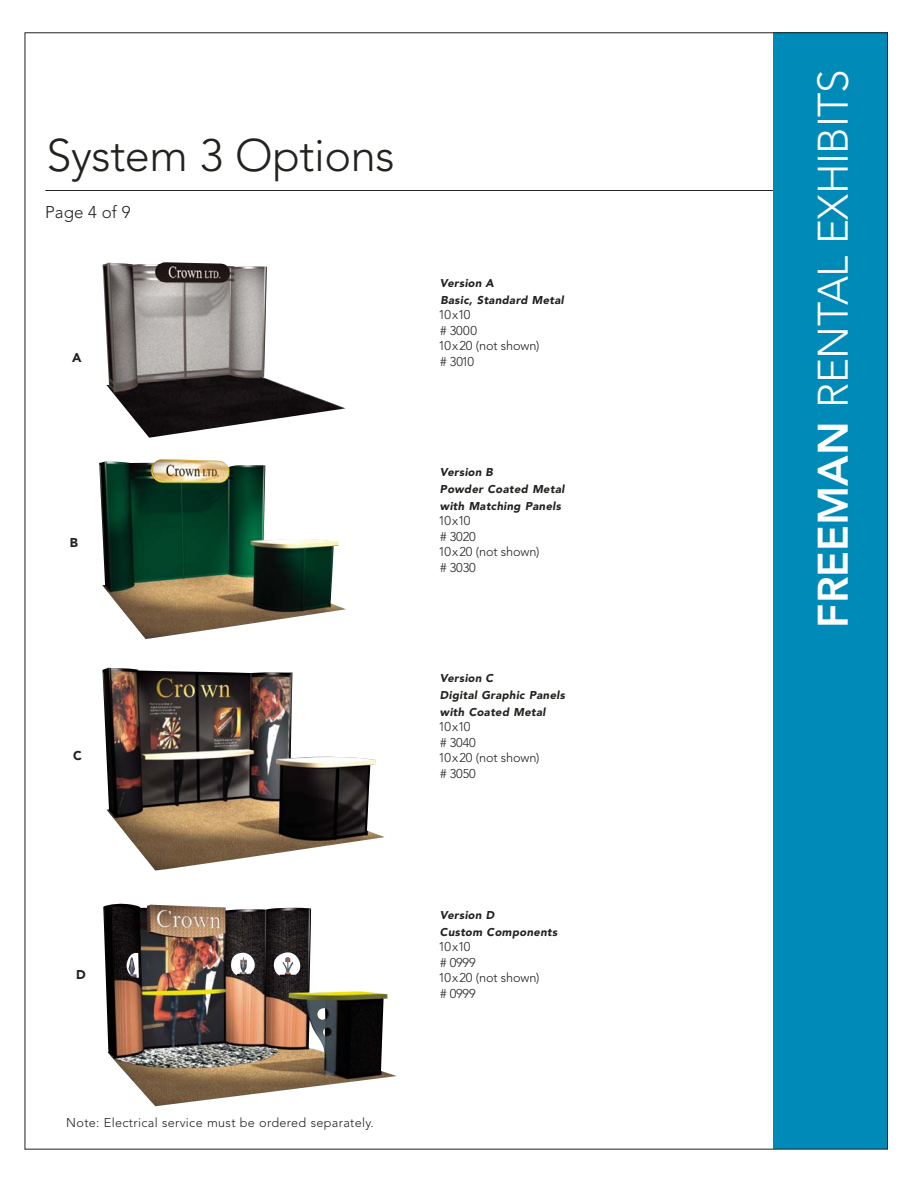
<style>
.page{position:relative;width:918px;height:1188px;background:#fff}
.page>*{position:absolute;margin:0;border:0;box-sizing:border-box;transform-origin:0 0}
.t1{font:300 45.15px "Avenir";letter-spacing:-.01em;color:#20231e}
.t2{font:300 42.3px "Avenir";letter-spacing:-.01em;color:#fff}
.t3{font:300 16.95px "Avenir";color:#20231e}
.t4{font:300 12.75px/15.5px "Avenir";letter-spacing:-.01em;color:#20231e}
.t5{font:300 12.75px "Avenir";letter-spacing:.025em;color:#20231e}
.t6{font:900 12.75px "Avenir";color:#20231e}
.t7{font:900 11.25px/17px "Avenir";letter-spacing:-.045em;color:#20231e}
.s1{font-weight:800}
</style>
<div class="page">
<img style="left:103px;top:903px;width:294px;height:203px">
<hr style="left:45px;top:190px;width:744px;height:1px;background:#20231e">
<div style="left:773px;top:33px;width:115px;height:1116px;background:#008ab8"></div>
<img style="left:99px;top:459px;width:247px;height:180px">
<img style="left:102px;top:668px;width:282px;height:203px">
<img style="left:103px;top:262px;width:242px;height:176px">
<h1 class="t1" style="left:47px;top:137px;width:350px">System 3 Options</h1>
<h3 class="t3" style="left:45px;top:205px;width:87px">Page 4 of 9</h3>
<p class="t6" style="left:72px;top:352px;width:11px">A</p>
<p class="t6" style="left:70px;top:537px;width:10px">B</p>
<p class="t6" style="left:73px;top:750px;width:10px">C</p>
<p class="t7" style="left:440px;top:276px;width:127px">Version A<br>Basic, Standard Metal</p>
<p class="t4" style="left:439px;top:308px;width:102px">10x10<br># 3000<br>10x20 (not shown) # 3010</p>
<p class="t7" style="left:440px;top:465px;width:127px">Version B<br>Powder Coated Metal with Matching Panels</p>
<p class="t4" style="left:439px;top:514px;width:102px">10x10<br># 3020<br>10x20 (not shown) # 3030</p>
<p class="t7" style="left:440px;top:670px;width:128px">Version C<br>Digital Graphic Panels with Coated Metal</p>
<p class="t4" style="left:439px;top:720px;width:102px">10x10<br># 3040<br>10x20 (not shown) # 3050</p>
<p class="t6" style="left:76px;top:969px;width:11px">D</p>
<p class="t5" style="left:66px;top:1118px;width:309px">Note: Electrical service must be ordered separately.</p>
<p class="t7" style="left:440px;top:907px;width:120px">Version D<br>Custom Components</p>
<p class="t4" style="left:439px;top:940px;width:102px">10x10<br># 0999<br>10x20 (not shown) # 0999</p>
<h2 class="t2" style="left:816px;top:628px;width:560px;rotate:-90deg"><span class="s1">FREEMAN</span> RENTAL EXHIBITS</h2>
</div>
